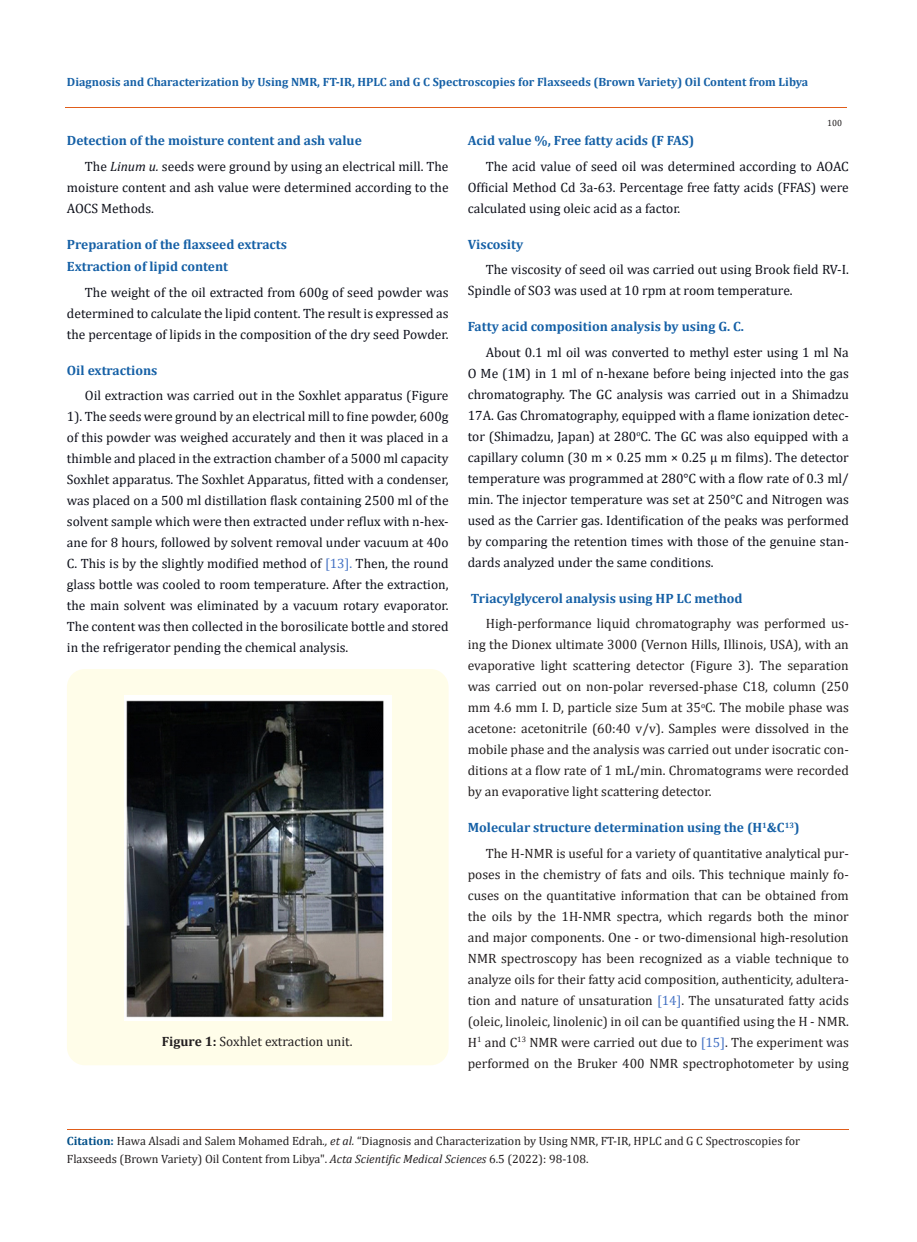
<style>
.page{position:relative;width:917px;height:1242px;background:#fff}
.page>*{position:absolute;margin:0;border:0;box-sizing:border-box;transform-origin:0 0}
.Normal__Web{font:13.5px/21px "Cambria";color:#0e101a;text-align:justify}
.Normal__Web-2{font:13.5px/21px "Cambria";color:#231f20;text-align:justify}
.Normal__Web-3{font:700 13.5px "Cambria";color:#1560a6}
.t1{font:12px "Cambria";color:#231f20}
.t2{font:700 12px "Cambria";color:#1560a6}
.t3{font:9px "Cambria";color:#231f20}
.s1{font-style:italic}
.s2{color:#4472c4}
.s3{font-weight:700}
.s4{font-weight:700;color:#035089}
</style>
<div class="page">
<div style="left:67px;top:669px;width:381px;height:396px;background:#fffde9;border-radius:18px"></div>
<img style="left:124px;top:695px;width:267px;height:326px">
<hr style="left:65px;top:108px;width:782px;height:1px;background:#e05d1a">
<hr style="left:67px;top:1130px;width:781px;height:1px;background:#e05d1a">
<p class="t2" style="left:67px;top:73px;width:743px">Diagnosis and Characterization by Using NMR, FT-IR, HPLC and G C Spectroscopies for Flaxseeds (Brown Variety) Oil Content from Libya</p>
<p class="t3" style="left:827px;top:118px;width:16px">100</p>
<p class="Normal__Web-3" style="left:67px;top:131px;width:296px">Detection of the moisture content and ash value</p>
<p class="Normal__Web" style="left:67px;top:156px;width:383px;text-indent:18px">The <span class="s1">Linum u.</span> seeds were ground by using an electrical mill. The moisture content and ash value were determined according to the AOCS Methods.</p>
<p class="Normal__Web-3" style="left:67px;top:235px;width:222px">Preparation of the flaxseed extracts</p>
<p class="Normal__Web-3" style="left:67px;top:257px;width:163px">Extraction of lipid content</p>
<p class="Normal__Web" style="left:67px;top:282px;width:383px;text-indent:18px">The weight of the oil extracted from 600g of seed powder was determined to calculate the lipid content. The result is expressed as the percentage of lipids in the composition of the dry seed Powder.</p>
<p class="Normal__Web-3" style="left:67px;top:361px;width:92px">Oil extractions</p>
<p class="Normal__Web" style="left:67px;top:385px;width:383px;text-indent:18px">Oil extraction was carried out in the Soxhlet apparatus (Figure 1). The seeds were ground by an electrical mill to fine powder, 600g of this powder was weighed accurately and then it was placed in a thimble and placed in the extraction chamber of a 5000 ml capacity Soxhlet apparatus. The Soxhlet Apparatus, fitted with a condenser, was placed on a 500 ml distillation flask containing 2500 ml of the solvent sample which were then extracted under reflux with n-hex&shy;ane for 8 hours, followed by solvent removal under vacuum at 40o C. This is by the slightly modified method of <span class="s2">[13].</span> Then, the round glass bottle was cooled to room temperature. After the extraction, the main solvent was eliminated by a vacuum rotary evaporator.<br>The content was then collected in the borosilicate bottle and stored in the refrigerator pending the chemical analysis.</p>
<p class="Normal__Web-2" style="left:162px;top:1030px;width:192px"><span class="s3">Figure 1:</span> Soxhlet extraction unit.</p>
<p class="Normal__Web-3" style="left:468px;top:131px;width:228px">Acid value %, Free fatty acids (F FAS)</p>
<p class="Normal__Web" style="left:468px;top:156px;width:382px;text-indent:18px">The acid value of seed oil was determined according to AOAC Official Method Cd 3a-63. Percentage free fatty acids (FFAS) were calculated using oleic acid as a factor.</p>
<p class="Normal__Web-3" style="left:468px;top:235px;width:57px">Viscosity</p>
<p class="Normal__Web" style="left:468px;top:259px;width:382px;text-indent:18px">The viscosity of seed oil was carried out using Brook field RV-I.<br>Spindle of SO3 was used at 10 rpm at room temperature.</p>
<p class="Normal__Web-3" style="left:468px;top:317px;width:278px">Fatty acid composition analysis by using G. C.</p>
<p class="Normal__Web" style="left:468px;top:342px;width:382px;text-indent:18px">About 0.1 ml oil was converted to methyl ester using 1 ml Na O Me (1M) in 1 ml of n-hexane before being injected into the gas chromatography. The GC analysis was carried out in a Shimadzu 17A. Gas Chromatography, equipped with a flame ionization detec&shy;tor (Shimadzu, Japan) at 280<sup>o</sup>C. The GC was also equipped with a capillary column (30 m × 0.25 mm × 0.25 μ m films). The detector temperature was programmed at 280°C with a flow rate of 0.3 ml/ min. The injector temperature was set at 250°C and Nitrogen was used as the Carrier gas. Identification of the peaks was performed by comparing the retention times with those of the genuine stan&shy;dards analyzed under the same conditions.</p>
<p class="Normal__Web-3" style="left:471px;top:589px;width:273px">Triacylglycerol analysis using HP LC method</p>
<p class="Normal__Web-2" style="left:468px;top:613px;width:382px;text-indent:18px">High-performance liquid chromatography was performed us&shy;ing the Dionex ultimate 3000 (Vernon Hills, Illinois, USA), with an evaporative light scattering detector (Figure 3). The separation was carried out on non-polar reversed-phase C18, column (250 mm 4.6 mm I. D, particle size 5um at 35<sup>o</sup>C. The mobile phase was acetone: acetonitrile (60:40 v/v). Samples were dissolved in the mobile phase and the analysis was carried out under isocratic con&shy;ditions at a flow rate of 1 mL/min. Chromatograms were recorded by an evaporative light scattering detector.</p>
<p class="Normal__Web-3" style="left:468px;top:818px;width:333px">Molecular structure determination using the (H<sup>1</sup>&amp;C<sup>13</sup>)</p>
<p class="Normal__Web-2" style="left:468px;top:843px;width:382px;text-indent:18px">The H-NMR is useful for a variety of quantitative analytical pur&shy;poses in the chemistry of fats and oils. This technique mainly fo&shy;cuses on the quantitative information that can be obtained from the oils by the 1H-NMR spectra, which regards both the minor and major components. One - or two-dimensional high-resolution NMR spectroscopy has been recognized as a viable technique to analyze oils for their fatty acid composition, authenticity, adultera&shy;tion and nature of unsaturation <span class="s2">[14]</span>. The unsaturated fatty acids (oleic, linoleic, linolenic) in oil can be quantified using the H - NMR.<br>H<sup>1</sup> and C<sup>13</sup> NMR were carried out due to <span class="s2">[15]</span>. The experiment was performed on the Bruker 400 NMR spectrophotometer by using</p>
<p class="t1" style="left:67px;top:1134px;width:734px"><span class="s4">Citation:</span> Hawa Alsadi and Salem Mohamed Edrah<span class="s1">., et al.</span> “Diagnosis and Characterization by Using NMR, FT-IR, HPLC and G C Spectroscopies for</p>
<p class="t1" style="left:67px;top:1152px;width:523px">Flaxseeds (Brown Variety) Oil Content from Libya". <span class="s1">Acta Scientific Medical Sciences</span> 6.5 (2022): 98-108.</p>
</div>
